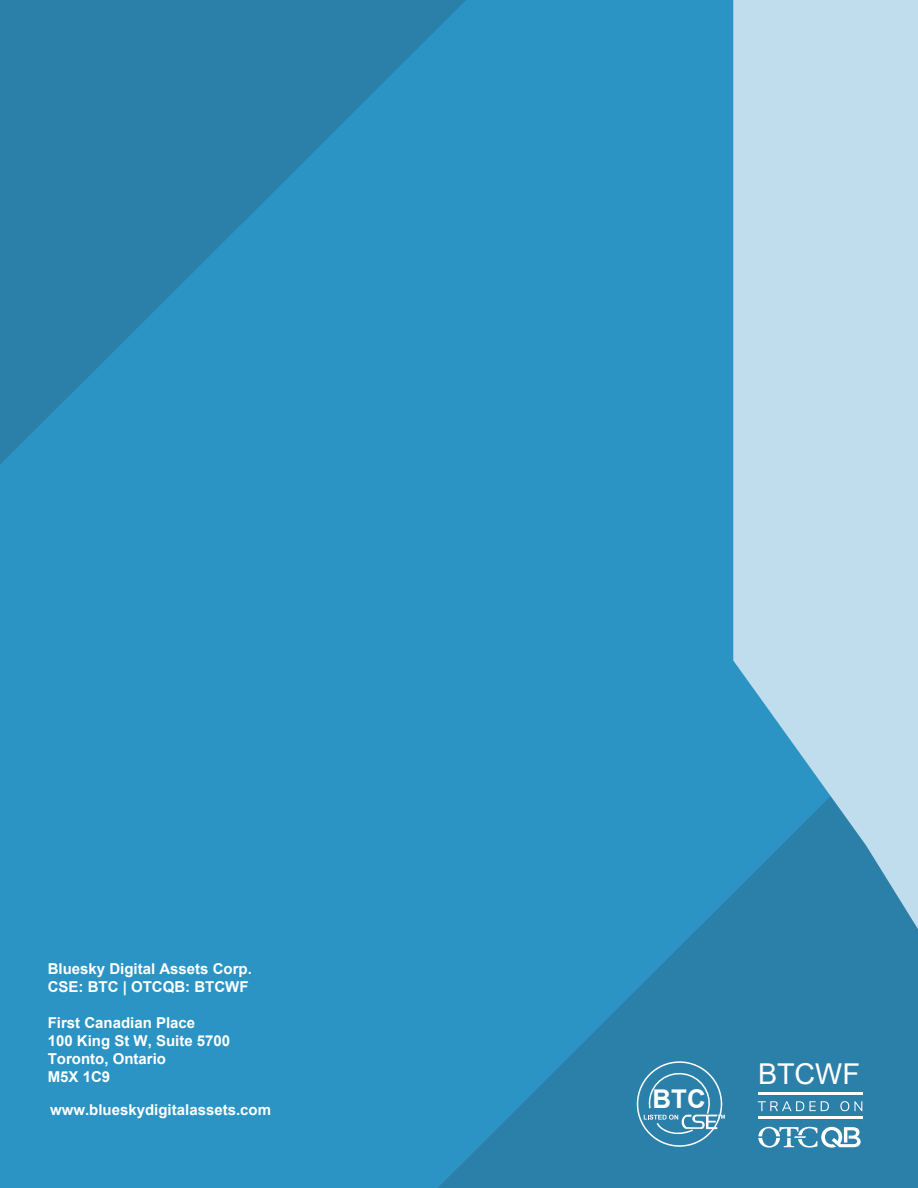
<style>
.page{position:relative;width:918px;height:1188px;background:#2b94c4}
.page>*{position:absolute;margin:0;border:0;box-sizing:border-box;transform-origin:0 0}
.t1{font:28.65px "Arial";color:#fff}
.t2{font:700 25.8px "Arial";color:#fff}
.t3{font:700 15px/18px "Arial";color:#fff}
</style>
<div class="page">
<svg style="left:0;top:0;width:466px;height:464px;fill:#2b80a9"></svg>
<svg style="left:438px;top:894px;width:480px;height:294px;fill:#2b80a9"></svg>
<div style="left:637px;top:1061px;width:85px;height:86px;border:2px solid #fff;border-radius:50%"></div>
<svg style="left:644px;top:1070px;width:81px;height:69px;background:#458fb3"></svg>
<svg style="left:733px;top:0;width:185px;height:931px;background:#a8d0e4"></svg>
<svg style="left:758px;top:1101px;width:71px;height:10px"></svg>
<svg style="left:840px;top:1101px;width:22px;height:10px"></svg>
<hr style="left:758px;top:1092px;width:104px;height:3px;background:#fff">
<hr style="left:758px;top:1116px;width:104px;height:3px;background:#fff">
<svg style="left:758px;top:1127px;width:103px;height:21px;background:#79aec8"></svg>
<p class="t3" style="left:48px;top:960px;width:206px">Bluesky Digital Assets Corp.<br>CSE: BTC | OTCQB: BTCWF</p>
<p class="t3" style="left:48px;top:1014px;width:184px">First Canadian Place<br>100 King St W, Suite 5700<br>Toronto, Ontario<br>M5X 1C9</p>
<p class="t3" style="left:50px;top:1101px;width:222px">www.blueskydigitalassets.com</p>
<h2 class="t2" style="left:653px;top:1081px;width:55px">BTC</h2>
<h1 class="t1" style="left:758px;top:1054px;width:103px">BTCWF</h1>
</div>
